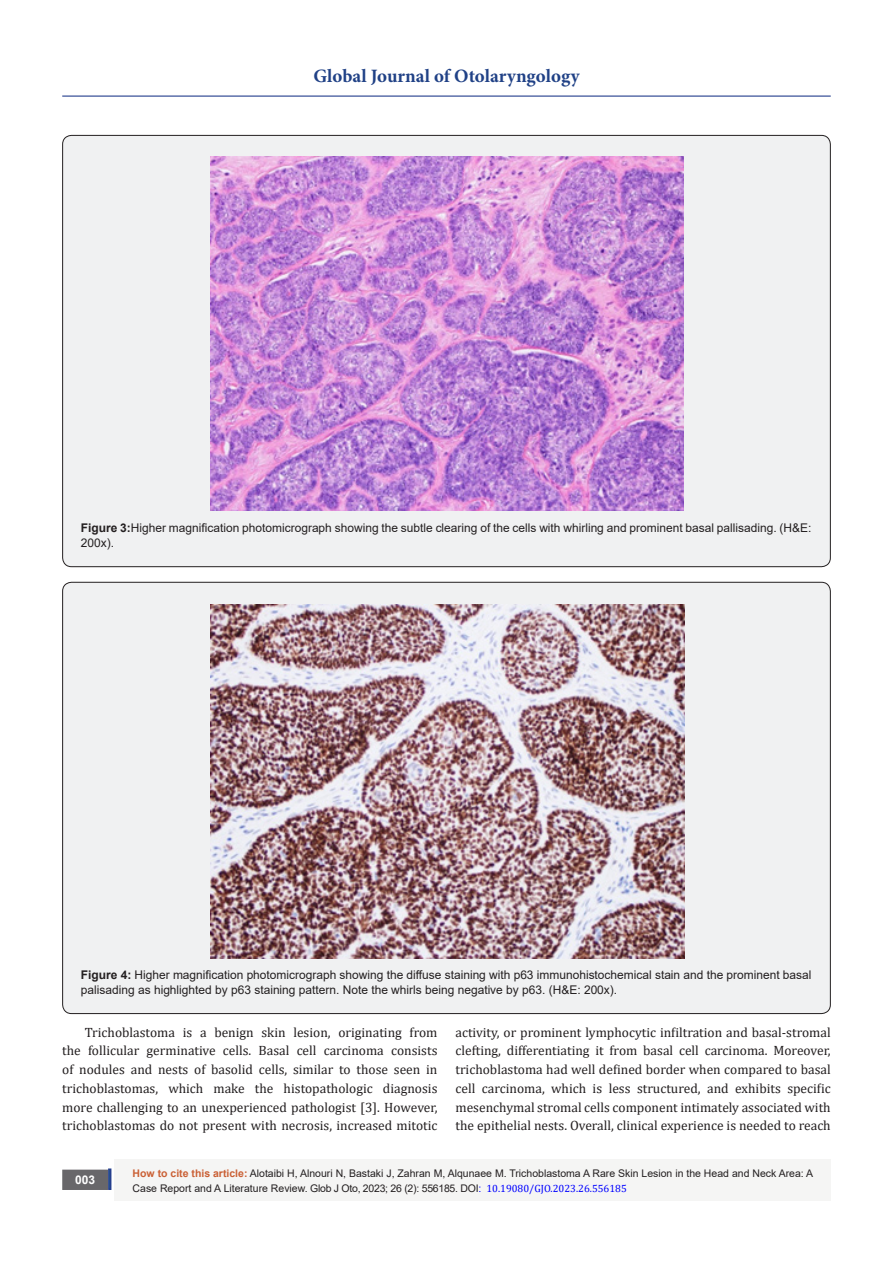
<style>
.page{position:relative;width:893px;height:1263px;background:#fff}
.page>*{position:absolute;margin:0;border:0;box-sizing:border-box;transform-origin:0 0}
.t1{font:700 18.9px "Minion Pro";color:#204186}
.t2{font:13.5px/18.8px "Cambria";color:#231f20;text-align:justify}
.t3{font:12px/14.4px "Arial";color:#231f20}
.t4{font:700 12px "Arial";color:#fff}
.t5{font:10.5px/15px "Arial";color:#231f20}
.s1{font-weight:700}
.s2{font-weight:700;color:#ca6035}
.s3{color:#00f}
.s4{font-family:"Cambria";color:#00f}
</style>
<div class="page">
<div style="left:115px;top:1160px;width:716px;height:41px;background:#f5f5f4"></div>
<div style="left:63px;top:1170px;width:44px;height:19px;background:#68676a"></div>
<div style="left:62px;top:1169px;width:46px;height:21px;border:2px solid #68676a"></div>
<hr style="left:62px;top:96px;width:769px;height:1px;background:#253f8e">
<div style="left:108px;top:1168px;width:3px;height:22px;background:#1c6d90;border:2px solid #253f8e"></div>
<div style="left:63px;top:135px;width:767px;height:432px;background:#f0f1f2;border-radius:9px"></div>
<img style="left:211px;top:157px;width:473px;height:353px">
<div style="left:63px;top:582px;width:767px;height:431px;background:#f0f1f2;border-radius:9px"></div>
<img style="left:210px;top:605px;width:474px;height:354px">
<h1 class="t1" style="left:313px;top:63px;width:268px">Global Journal of Otolaryngology</h1>
<p class="t3" style="left:81px;top:521px;width:732px"><span class="s1">Figure 3:</span>Higher magnification photomicrograph showing the subtle clearing of the cells with whirling and prominent basal pallisading. (H&amp;E:<br>200x).</p>
<p class="t3" style="left:81px;top:968px;width:732px"><span class="s1">Figure 4:</span> Higher magnification photomicrograph showing the diffuse staining with p63 immunohistochemical stain and the prominent basal palisading as highlighted by p63 staining pattern. Note the whirls being negative by p63. (H&amp;E: 200x).</p>
<p class="t2" style="left:62px;top:1022px;width:377px;text-indent:22px">Trichoblastoma is a benign skin lesion, originating from the follicular germinative cells. Basal cell carcinoma consists of nodules and nests of basolid cells, similar to those seen in trichoblastomas, which make the histopathologic diagnosis more challenging to an unexperienced pathologist [3]. However, trichoblastomas do not present with necrosis, increased mitotic</p>
<p class="t2" style="left:455px;top:1022px;width:377px">activity, or prominent lymphocytic infiltration and basal-stromal clefting, differentiating it from basal cell carcinoma. Moreover, trichoblastoma had well defined border when compared to basal cell carcinoma, which is less structured, and exhibits specific mesenchymal stromal cells component intimately associated with the epithelial nests. Overall, clinical experience is needed to reach</p>
<p class="t4" style="left:75px;top:1171px;width:22px">003</p>
<p class="t5" style="left:133px;top:1165px;width:682px"><span class="s2">How to cite this article:</span> Alotaibi H, Alnouri N, Bastaki J, Zahran M, Alqunaee M. Trichoblastoma A Rare Skin Lesion in the Head and Neck Area: A<br>Case Report and A Literature Review. Glob J Oto, 2023; 26 (2): 556185. DOI<span class="s3">:</span> <span class="s4">10.19080/GJO.2023.26.556185</span></p>
</div>
